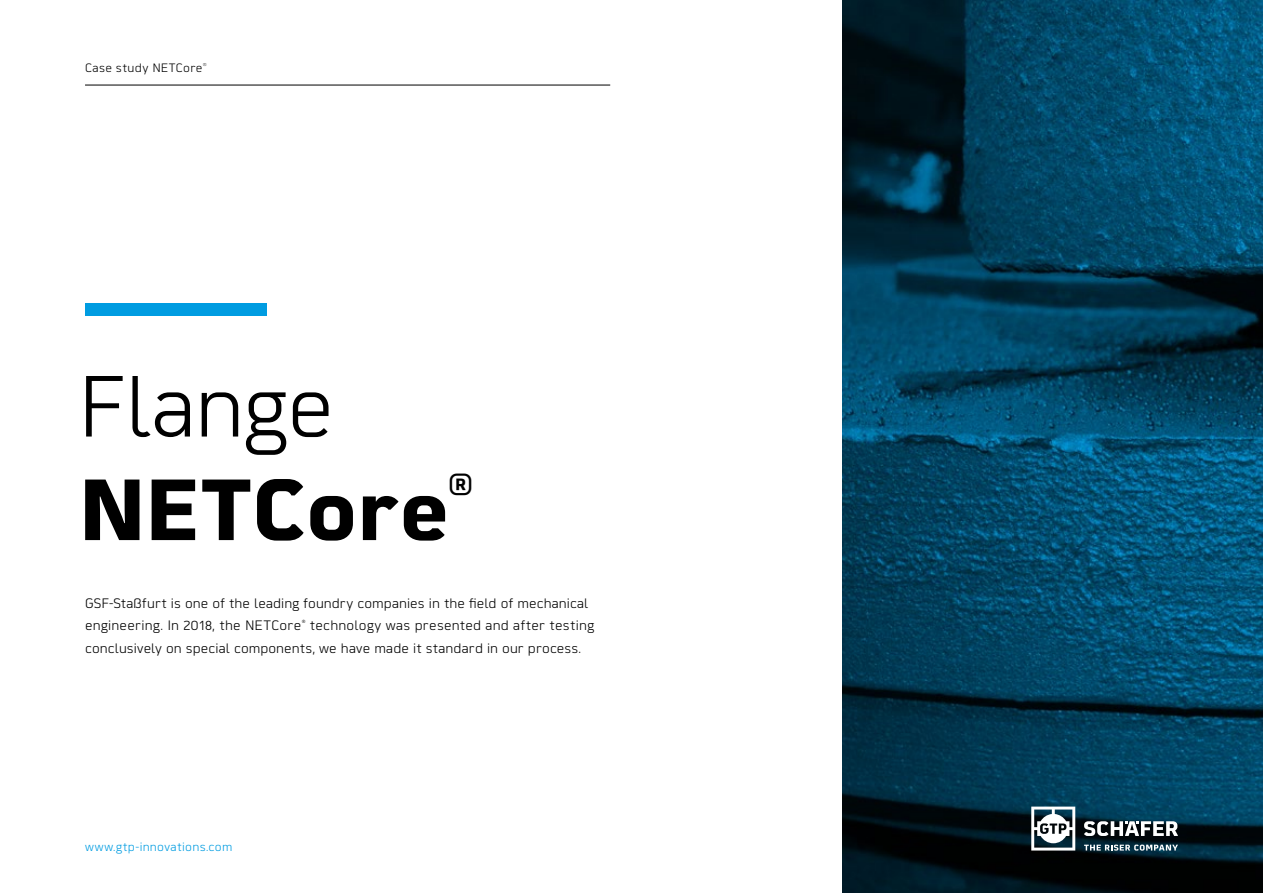
<style>
.page{position:relative;width:1263px;height:893px;background:#fff}
.page>*{position:absolute;margin:0;border:0;box-sizing:border-box;transform-origin:0 0}
.t1{font:700 85.5px "Martian B";letter-spacing:-.005em;color:#000}
.t2{font:300 85.5px "Martian B";letter-spacing:-.01em;color:#000}
.t3{font:700 30px "Martian B";color:#000}
.t4{font:300 13.5px/22.5px "Martian B";letter-spacing:.01em;color:#000}
.t5{font:300 12px "Martian B";letter-spacing:.025em;color:#009ce1}
.t6{font:300 12px "Martian B";letter-spacing:.025em;color:#000}
.t7{font:300 6px "Titillium Web";color:#000}
.t8{font:300 4.2px "Martian B";color:#000}
</style>
<div class="page">
<img style="left:842px;top:0;width:421px;height:893px">
<div style="left:85px;top:303px;width:182px;height:12px;background:#009ce1"></div>
<svg style="left:1084px;top:821px;width:94px;height:15px"></svg>
<svg style="left:1084px;top:845px;width:94px;height:6px"></svg>
<svg style="left:1031px;top:807px;width:44px;height:43px"></svg>
<hr style="left:85px;top:85px;width:525px;height:1px;background:#000">
<p class="t6" style="left:85px;top:59px;width:119px">Case study NETCore</p>
<p class="t8" style="left:203px;top:61px;width:5px">®</p>
<h1 class="t2" style="left:77px;top:341px;width:259px">Flange</h1>
<h1 class="t1" style="left:77px;top:442px;width:374px">NETCore</h1>
<h2 class="t3" style="left:448px;top:461px;width:26px">®</h2>
<p class="t4" style="left:85px;top:591px;width:505px">GSF-Staßfurt is one of the leading foundry companies in the field of mechanical engineering. In 2018, the NETCore</p>
<p class="t7" style="left:302px;top:618px;width:5px">®</p>
<p class="t4" style="left:85px;top:613px;width:511px;text-indent:225px">technology was presented and after testing conclusively on special components, we have made it standard in our process.</p>
<p class="t5" style="left:85px;top:837px;width:149px">www.gtp-innovations.com</p>
</div>
